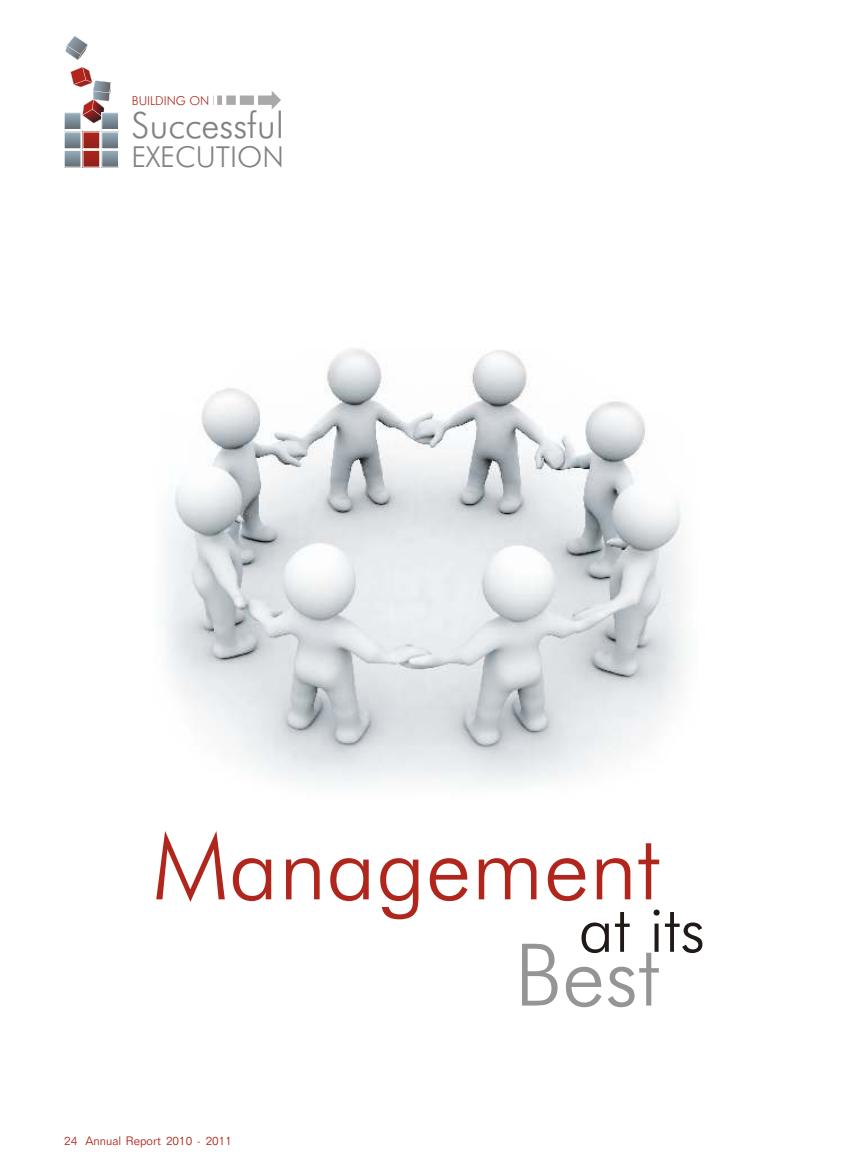
<style>
.page{position:relative;width:851px;height:1166px;background:#fff}
.page>*{position:absolute;margin:0;border:0;box-sizing:border-box;transform-origin:0 0}
.t1{font:300 91.8px "Futura BT";color:#b0261c}
.t2{font:300 86.4px "Futura BT";color:#969494}
.t3{font:300 65.1px "Futura BT";color:#1f1a17}
.t4{font:300 36.15px "Futura BT";color:#828282}
.t5{font:300 28.95px "Futura BT";color:#828282}
.t6{font:300 12.3px "Futura BT";color:#b0261c}
.t7{font:300 12px "Folio BT";color:#b0261c}
</style>
<div class="page">
<img style="left:163px;top:349px;width:522px;height:437px">
<svg style="left:65px;top:36px;width:23px;height:24px"></svg>
<svg style="left:70px;top:67px;width:41px;height:56px"></svg>
<svg style="left:66px;top:115px;width:13px;height:13px"></svg>
<div style="left:64px;top:113px;width:17px;height:17px;border:1px solid #fff"></div>
<svg style="left:66px;top:134px;width:13px;height:13px"></svg>
<div style="left:64px;top:132px;width:17px;height:17px;border:1px solid #fff"></div>
<svg style="left:66px;top:152px;width:13px;height:13px"></svg>
<div style="left:64px;top:150px;width:17px;height:17px;border:1px solid #fff"></div>
<svg style="left:85px;top:134px;width:13px;height:13px"></svg>
<div style="left:83px;top:132px;width:17px;height:17px;border:1px solid #fff"></div>
<svg style="left:85px;top:152px;width:13px;height:13px"></svg>
<div style="left:83px;top:150px;width:17px;height:17px;border:1px solid #fff"></div>
<svg style="left:104px;top:115px;width:13px;height:13px"></svg>
<div style="left:102px;top:113px;width:17px;height:17px;border:1px solid #fff"></div>
<svg style="left:104px;top:134px;width:13px;height:13px"></svg>
<div style="left:102px;top:132px;width:17px;height:17px;border:1px solid #fff"></div>
<svg style="left:104px;top:152px;width:13px;height:13px"></svg>
<div style="left:102px;top:150px;width:17px;height:17px;border:1px solid #fff"></div>
<svg style="left:213px;top:91px;width:68px;height:19px"></svg>
<p class="t6" style="left:132px;top:95px;width:79px">BUILDING ON</p>
<p class="t4" style="left:131px;top:110px;width:154px">Successful</p>
<p class="t5" style="left:131px;top:145px;width:154px">EXECUTION</p>
<p class="t1" style="left:152px;top:829px;width:509px">Management</p>
<p class="t3" style="left:579px;top:902px;width:128px">at its</p>
<p class="t2" style="left:514px;top:940px;width:147px">Best</p>
<p class="t7" style="left:64px;top:1136px;width:169px">24 Annual Report 2010 - 2011</p>
</div>
